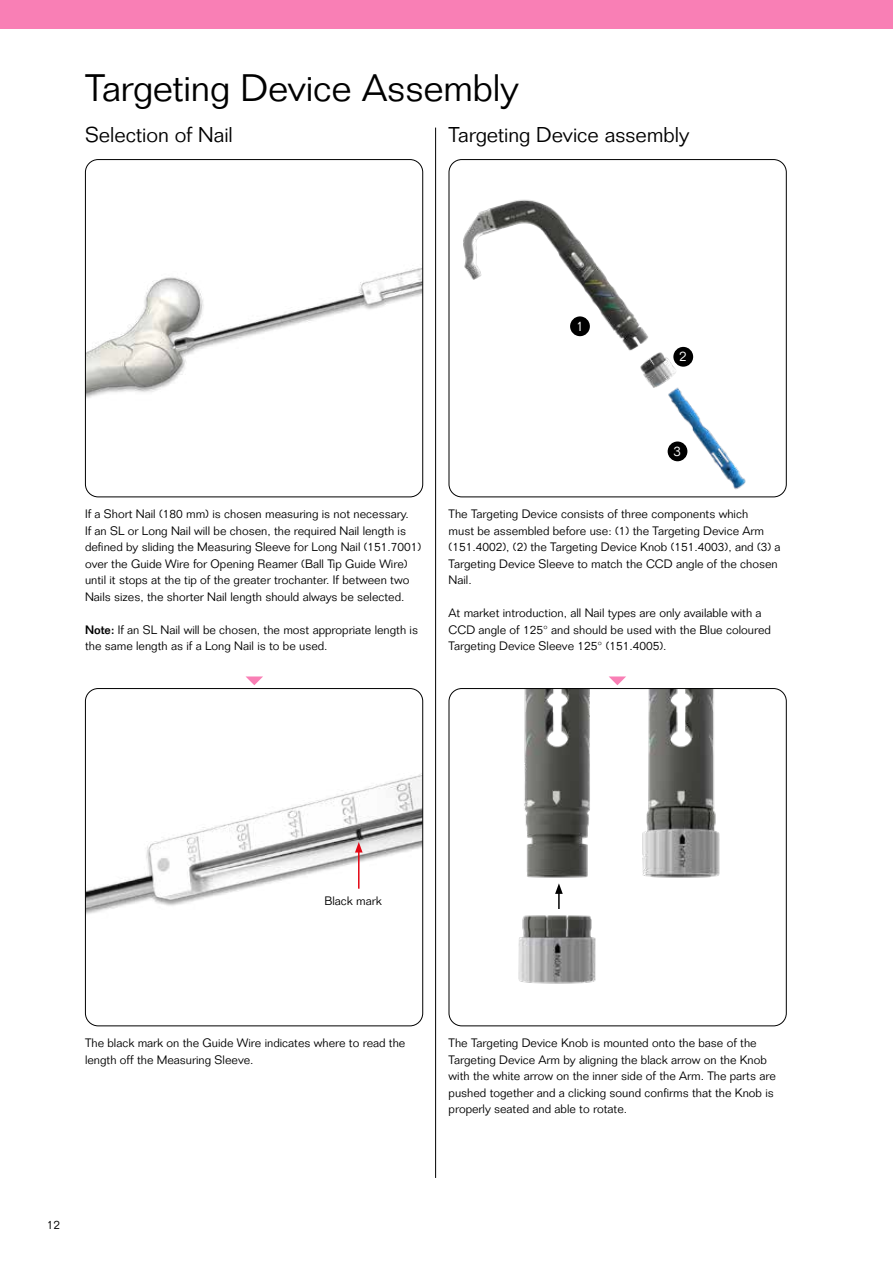
<style>
.page{position:relative;width:893px;height:1263px;background:#fff}
.page>*{position:absolute;margin:0;border:0;box-sizing:border-box;transform-origin:0 0}
.t1{font:300 37.5px "Folio Std";letter-spacing:-.01em;color:#000}
.t2{font:300 21px "Folio Std";letter-spacing:-.005em;color:#000}
.t3{font:300 13.65px "Folio Std";color:#fff}
.t4{font:300 12px/16.5px "Folio Std";color:#000}
.s1{font-weight:500}
</style>
<div class="page">
<hr style="left:435px;top:128px;width:1px;height:1050px;background:#000">
<img style="left:85px;top:160px;width:338px;height:337px">
<div style="left:85px;top:159px;width:338px;height:338px;border:1px solid #000;border-radius:13px"></div>
<img style="left:85px;top:694px;width:338px;height:332px">
<div style="left:85px;top:688px;width:338px;height:338px;border:1px solid #000;border-radius:13px"></div>
<img style="left:449px;top:199px;width:337px;height:297px">
<div style="left:449px;top:159px;width:338px;height:338px;border:1px solid #000;border-radius:13px"></div>
<img style="left:518px;top:690px;width:202px;height:294px">
<div style="left:449px;top:688px;width:338px;height:338px;border:1px solid #000;border-radius:13px"></div>
<div style="left:570px;top:316px;width:20px;height:20px;background:#000;border-radius:50%"></div>
<div style="left:673px;top:347px;width:20px;height:20px;background:#000;border-radius:50%"></div>
<div style="left:668px;top:441px;width:19px;height:20px;background:#000;border-radius:50%"></div>
<svg style="left:555px;top:883px;width:8px;height:26px"></svg>
<hr style="left:358px;top:850px;width:2px;height:39px;background:#e30613">
<svg style="left:355px;top:842px;width:8px;height:10px"></svg>
<svg style="left:609px;top:676px;width:17px;height:9px"></svg>
<svg style="left:246px;top:676px;width:17px;height:9px"></svg>
<div style="left:0;top:0;width:893px;height:28px;background:#f97fb5"></div>
<h1 class="t1" style="left:85px;top:65px;width:435px">Targeting Device Assembly</h1>
<h2 class="t2" style="left:85px;top:122px;width:149px">Selection of Nail</h2>
<h2 class="t2" style="left:449px;top:122px;width:242px">Targeting Device assembly</h2>
<p class="t3" style="left:576px;top:318px;width:9px">1</p>
<p class="t3" style="left:679px;top:348px;width:9px">2</p>
<p class="t4" style="left:85px;top:506px;width:338px">If a Short Nail (180 mm) is chosen measuring is not necessary.<br>If an SL or Long Nail will be chosen, the required Nail length is defined by sliding the Measuring Sleeve for Long Nail (151.7001) over the Guide Wire for Opening Reamer (Ball Tip Guide Wire) until it stops at the tip of the greater trochanter. If between two Nails sizes, the shorter Nail length should always be selected.</p>
<p class="t4" style="left:85px;top:621px;width:335px"><span class="s1">Note:</span> If an SL Nail will be chosen, the most appropriate length is the same length as if a Long Nail is to be used.</p>
<p class="t3" style="left:674px;top:443px;width:9px">3</p>
<p class="t4" style="left:449px;top:506px;width:333px">The Targeting Device consists of three components which<br>must be assembled before use: (1) the Targeting Device Arm (151.4002), (2) the Targeting Device Knob (151.4003), and (3) a Targeting Device Sleeve to match the CCD angle of the chosen Nail.</p>
<p class="t4" style="left:449px;top:605px;width:324px">At market introduction, all Nail types are only available with a<br>CCD angle of 125° and should be used with the Blue coloured<br>Targeting Device Sleeve 125° (151.4005).</p>
<p class="t4" style="left:324px;top:892px;width:59px">Black mark</p>
<p class="t4" style="left:85px;top:1034px;width:322px">The black mark on the Guide Wire indicates where to read the length off the Measuring Sleeve.</p>
<p class="t4" style="left:47px;top:1217px;width:15px">12</p>
<p class="t4" style="left:449px;top:1034px;width:329px">The Targeting Device Knob is mounted onto the base of the Targeting Device Arm by aligning the black arrow on the Knob with the white arrow on the inner side of the Arm. The parts are pushed together and a clicking sound confirms that the Knob is properly seated and able to rotate.</p>
</div>
